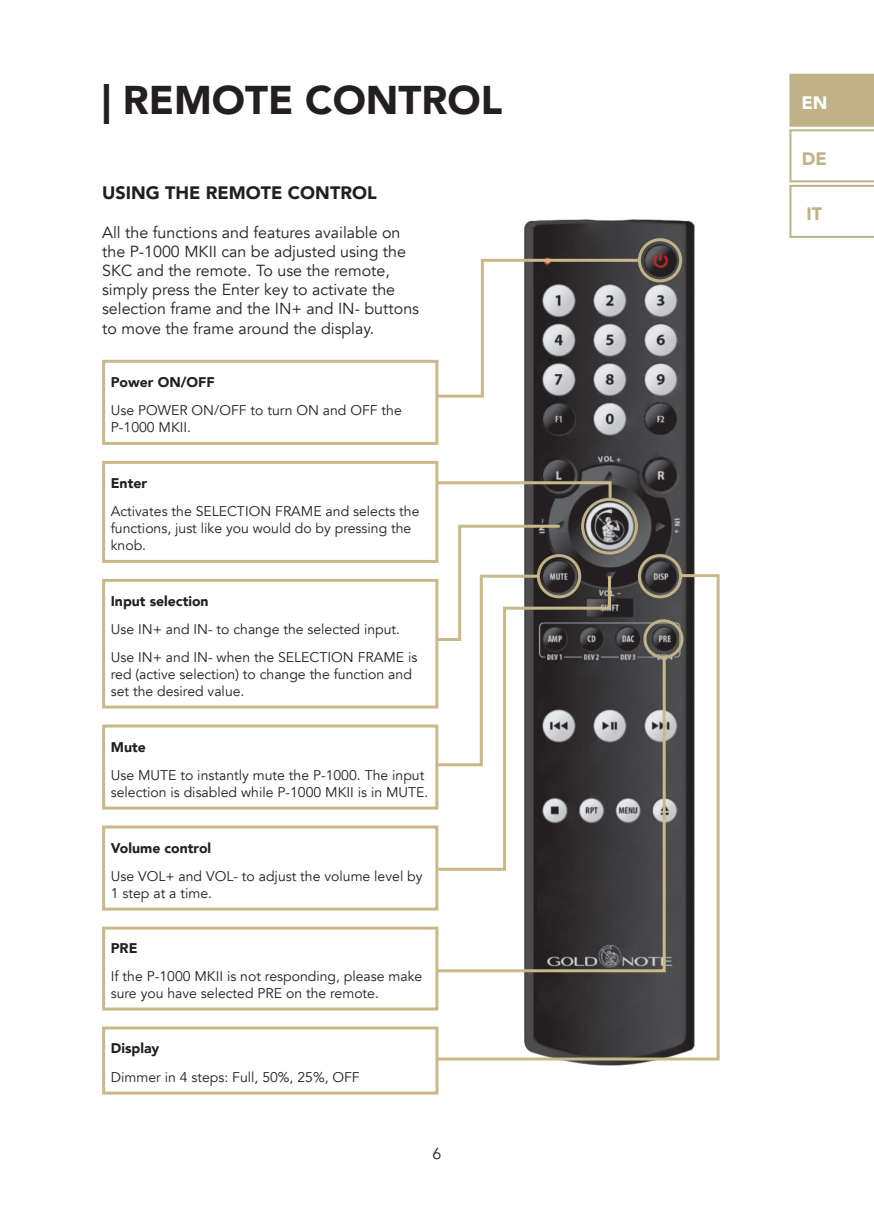
<style>
.page{position:relative;width:874px;height:1225px;background:#fff}
.page>*{position:absolute;margin:0;border:0;box-sizing:border-box;transform-origin:0 0}
.t1{font:900 40px "Avenir";color:#231f20}
.t2{font:900 18px "Avenir";color:#231f20}
.t3{font:900 18px "Avenir";color:#beb286}
.t4{font:900 18px "Avenir";color:#fff}
.t5{font:16px/19.2px "Avenir";color:#231f20}
.t6{font:14px/16.8px "Avenir";color:#231f20}
.t7{font:900 14px "Avenir";color:#231f20}
</style>
<div class="page">
<svg style="left:789px;top:74px;width:84px;height:164px"></svg>
<img style="left:524px;top:219px;width:171px;height:847px">
<div style="left:637px;top:238px;width:44px;height:44px;border:3px solid #bfb286;border-radius:50%"></div>
<div style="left:637px;top:554px;width:44px;height:44px;border:3px solid #bfb286;border-radius:50%"></div>
<div style="left:581px;top:498px;width:56px;height:56px;border:3px solid #bfb286;border-radius:50%"></div>
<div style="left:536px;top:554px;width:45px;height:44px;border:3px solid #bfb286;border-radius:50%"></div>
<div style="left:102px;top:360px;width:336px;height:85px;border:3px solid #c9b98a"></div>
<div style="left:102px;top:825px;width:336px;height:85px;border:3px solid #c9b98a"></div>
<div style="left:102px;top:461px;width:336px;height:102px;border:3px solid #c9b98a"></div>
<div style="left:102px;top:724px;width:336px;height:85px;border:3px solid #c9b98a"></div>
<div style="left:102px;top:926px;width:336px;height:84px;border:3px solid #c9b98a"></div>
<div style="left:102px;top:1026px;width:336px;height:68px;border:3px solid #c9b98a"></div>
<div style="left:102px;top:579px;width:336px;height:129px;border:3px solid #c9b98a"></div>
<svg style="left:434px;top:257px;width:206px;height:142px"></svg>
<svg style="left:434px;top:480px;width:178px;height:21px"></svg>
<svg style="left:434px;top:523px;width:128px;height:49px"></svg>
<svg style="left:434px;top:572px;width:286px;height:490px"></svg>
<svg style="left:434px;top:654px;width:233px;height:319px"></svg>
<svg style="left:435px;top:573px;width:177px;height:299px"></svg>
<p class="t1" style="left:102px;top:65px;width:401px">| REMOTE CONTROL</p>
<p class="t2" style="left:102px;top:177px;width:276px">USING THE REMOTE CONTROL</p>
<p class="t5" style="left:102px;top:223px;width:318px">All the functions and features available on the P-1000 MKII can be adjusted using the SKC and the remote. To use the remote, simply press the Enter key to activate the selection frame and the IN+ and IN- buttons to move the frame around the display.</p>
<p class="t7" style="left:111px;top:370px;width:105px">Power ON/OFF</p>
<p class="t6" style="left:111px;top:402px;width:292px">Use POWER ON/OFF to turn ON and OFF the<br>P-1000 MKII.</p>
<p class="t7" style="left:111px;top:471px;width:38px">Enter</p>
<p class="t6" style="left:111px;top:503px;width:310px">Activates the SELECTION FRAME and selects the functions, just like you would do by pressing the knob.</p>
<p class="t7" style="left:111px;top:589px;width:99px">Input selection</p>
<p class="t6" style="left:111px;top:621px;width:290px">Use IN+ and IN- to change the selected input.</p>
<p class="t6" style="left:111px;top:649px;width:308px">Use IN+ and IN- when the SELECTION FRAME is red (active selection) to change the function and set the desired value.</p>
<p class="t7" style="left:111px;top:734px;width:36px">Mute</p>
<p class="t6" style="left:111px;top:766px;width:319px">Use MUTE to instantly mute the P-1000. The input selection is disabled while P-1000 MKII is in MUTE.</p>
<p class="t7" style="left:111px;top:835px;width:102px">Volume control</p>
<p class="t6" style="left:111px;top:867px;width:313px">Use VOL+ and VOL- to adjust the volume level by<br>1 step at a time.</p>
<p class="t7" style="left:111px;top:936px;width:28px">PRE</p>
<p class="t6" style="left:111px;top:968px;width:313px">If the P-1000 MKII is not responding, please make sure you have selected PRE on the remote.</p>
<p class="t7" style="left:111px;top:1036px;width:50px">Display</p>
<p class="t6" style="left:111px;top:1068px;width:250px">Dimmer in 4 steps: Full, 50%, 25%, OFF</p>
<p class="t5" style="left:432px;top:1144px;width:10px">6</p>
<p class="t4" style="left:801px;top:88px;width:28px">EN</p>
<p class="t3" style="left:801px;top:143px;width:27px">DE</p>
<p class="t3" style="left:806px;top:199px;width:17px">IT</p>
</div>
